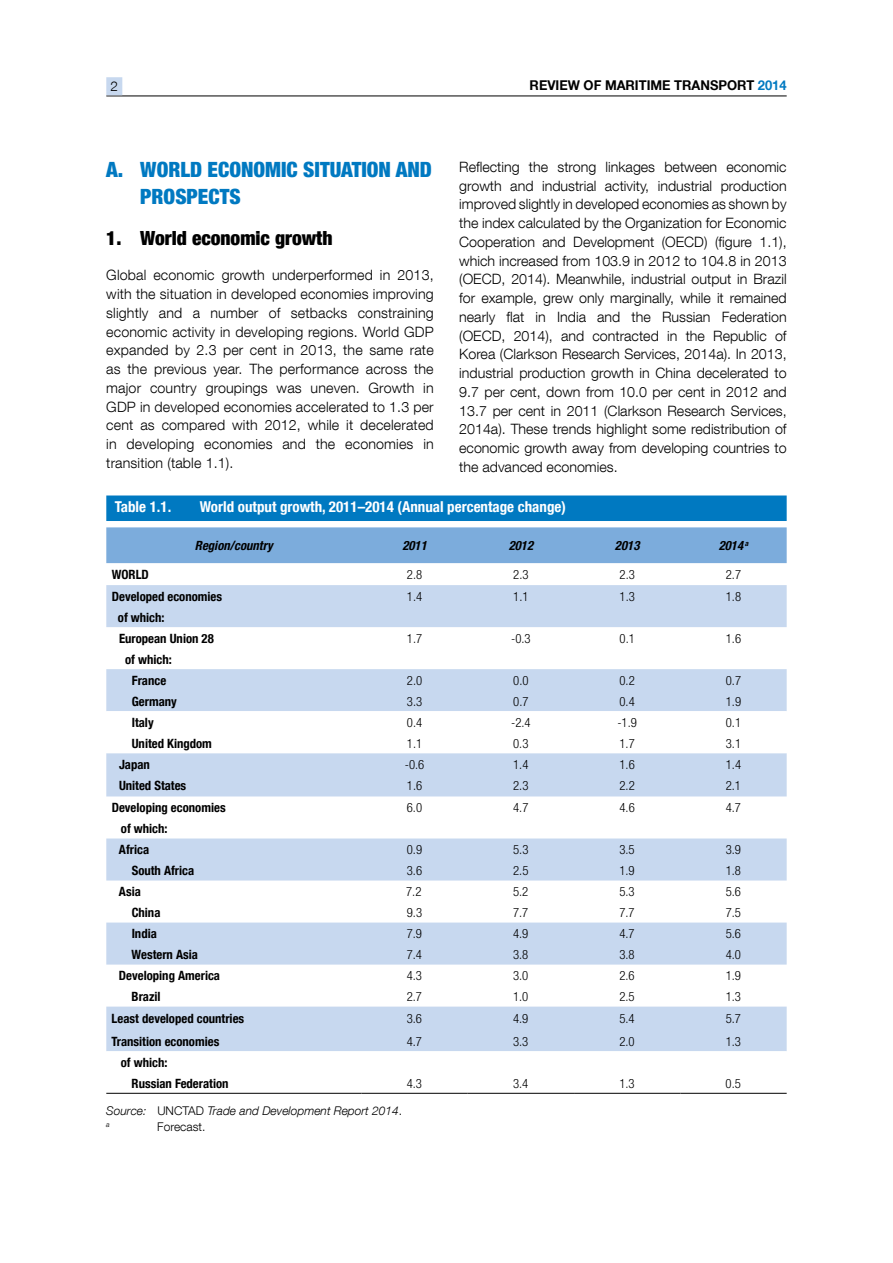
<style>
.page{position:relative;width:893px;height:1263px;background:#fff}
.page>*{position:absolute;margin:0;border:0;box-sizing:border-box;transform-origin:0 0}
.t1{font:900 condensed 21px/27px "Helvetica Neue LT Com";color:#0079c1}
.t2{font:900 condensed 19.5px "Helvetica Neue LT Com";color:#000}
.t3{font:700 condensed 15px "Helvetica Neue LT Com";color:#fff}
.t4{font:300 14.25px/18.8px "Helvetica Neue LT Com";letter-spacing:.005em;color:#000;text-align:justify}
.t5{font:700 13.5px "Helvetica Neue LT Com";color:#000;scale:.96 1}
.t6{font:300 13.5px "Helvetica Neue LT Com";color:#000}
.t7{font:700 condensed 12.75px/21px "Helvetica Neue LT Com";color:#000}
.t8{font:300 condensed 12.75px "Helvetica Neue LT Com";color:#000}
.t9{font:italic 700 condensed 12.75px "Helvetica Neue LT Com";color:#000}
.t10{font:italic 300 12px "Helvetica Neue LT Com";color:#000}
.t11{font:300 12px "Helvetica Neue LT Com";color:#000}
.t12{font:italic 300 7.05px "Helvetica Neue LT Com";color:#000}
.s1{color:#0079c1}
.s2{font-style:normal}
</style>
<div class="page">
<hr style="left:106px;top:96px;width:681px;height:1px;background:#000">
<div style="left:106px;top:77px;width:16px;height:14px;background:#c7d8ef"></div>
<hr style="left:106px;top:91px;width:16px;height:4px;background:#c7d8ef">
<div style="left:106px;top:495px;width:681px;height:26px;background:#0079c1"></div>
<div style="left:106px;top:527px;width:681px;height:36px;background:#7cacdc"></div>
<svg style="left:106px;top:585px;width:681px;height:126px;fill:#c7d8ef"></svg>
<svg style="left:106px;top:753px;width:681px;height:340px"></svg>
<hr style="left:106px;top:1093px;width:255px;height:1px;background:#000">
<hr style="left:361px;top:1093px;width:107px;height:1px;background:#000">
<hr style="left:468px;top:1093px;width:106px;height:1px;background:#000">
<hr style="left:574px;top:1093px;width:106px;height:1px;background:#000">
<hr style="left:680px;top:1093px;width:107px;height:1px;background:#000">
<p class="t6" style="left:111px;top:78px;width:9px">2</p>
<p class="t5" style="left:530px;top:77px;width:269px">REVIEW OF MARITIME TRANSPORT <span class="s1">2014</span></p>
<h1 class="t1" style="left:140px;top:156px;width:293px;text-indent:-34px">A. WORLD ECONOMIC SITUATION AND<br>PROSPECTS</h1>
<h2 class="t2" style="left:106px;top:226px;width:228px">1. World economic growth</h2>
<p class="t4" style="left:106px;top:266px;width:329px">Global economic growth underperformed in 2013, with the situation in developed economies improving slightly and a number of setbacks constraining economic activity in developing regions. World GDP expanded by 2.3 per cent in 2013, the same rate as the previous year. The performance across the major country groupings was uneven. Growth in GDP in developed economies accelerated to 1.3 per cent as compared with 2012, while it decelerated in developing economies and the economies in transition (table 1.1).</p>
<p class="t4" style="left:459px;top:157px;width:329px">Reflecting the strong linkages between economic growth and industrial activity, industrial production improved slightly in developed economies as shown by the index calculated by the Organization for Economic Cooperation and Development (OECD) (figure 1.1), which increased from 103.9 in 2012 to 104.8 in 2013 (OECD, 2014). Meanwhile, industrial output in Brazil for example, grew only marginally, while it remained nearly flat in India and the Russian Federation (OECD, 2014), and contracted in the Republic of Korea (Clarkson Research Services, 2014a). In 2013, industrial production growth in China decelerated to 9.7 per cent, down from 10.0 per cent in 2012 and 13.7 per cent in 2011 (Clarkson Research Services, 2014a). These trends highlight some redistribution of economic growth away from developing countries to the advanced economies.</p>
<p class="t3" style="left:115px;top:498px;width:58px">Table 1.1.</p>
<p class="t3" style="left:200px;top:498px;width:368px">World output growth, 2011–2014 (Annual percentage change)</p>
<p class="t9" style="left:195px;top:538px;width:79px">Region/country</p>
<p class="t9" style="left:402px;top:538px;width:26px">2011</p>
<p class="t9" style="left:509px;top:538px;width:26px">2012</p>
<p class="t9" style="left:615px;top:538px;width:26px">2013</p>
<p class="t9" style="left:719px;top:538px;width:31px">2014 <sup>a</sup></p>
<p class="t7" style="left:112px;top:564px;width:39px">WORLD</p>
<p class="t8" style="left:407px;top:567px;width:17px">2.8</p>
<p class="t8" style="left:513px;top:567px;width:17px">2.3</p>
<p class="t8" style="left:620px;top:567px;width:17px">2.3</p>
<p class="t8" style="left:726px;top:567px;width:17px">2.7</p>
<p class="t7" style="left:112px;top:586px;width:112px">Developed economies</p>
<p class="t8" style="left:407px;top:589px;width:17px">1.4</p>
<p class="t8" style="left:513px;top:589px;width:17px">1.1</p>
<p class="t8" style="left:619px;top:589px;width:17px">1.3</p>
<p class="t8" style="left:726px;top:589px;width:17px">1.8</p>
<p class="t7" style="left:118px;top:607px;width:97px">of which:<br>European Union 28</p>
<p class="t8" style="left:407px;top:631px;width:17px">1.7</p>
<p class="t8" style="left:511px;top:631px;width:21px">-0.3</p>
<p class="t8" style="left:619px;top:631px;width:17px">0.1</p>
<p class="t8" style="left:726px;top:631px;width:17px">1.6</p>
<p class="t7" style="left:125px;top:649px;width:48px;text-align:center">of which:<br>France</p>
<p class="t8" style="left:407px;top:673px;width:17px">2.0</p>
<p class="t8" style="left:513px;top:673px;width:17px">0.0</p>
<p class="t8" style="left:619px;top:673px;width:17px">0.2</p>
<p class="t8" style="left:726px;top:673px;width:17px">0.7</p>
<p class="t7" style="left:132px;top:691px;width:47px">Germany</p>
<p class="t8" style="left:407px;top:694px;width:17px">3.3</p>
<p class="t8" style="left:513px;top:694px;width:17px">0.7</p>
<p class="t8" style="left:619px;top:694px;width:17px">0.4</p>
<p class="t8" style="left:726px;top:694px;width:17px">1.9</p>
<p class="t7" style="left:132px;top:712px;width:23px">Italy</p>
<p class="t8" style="left:407px;top:715px;width:17px">0.4</p>
<p class="t8" style="left:511px;top:715px;width:21px">-2.4</p>
<p class="t8" style="left:617px;top:715px;width:21px">-1.9</p>
<p class="t8" style="left:726px;top:715px;width:17px">0.1</p>
<p class="t7" style="left:132px;top:733px;width:82px">United Kingdom</p>
<p class="t8" style="left:407px;top:736px;width:17px">1.1</p>
<p class="t8" style="left:513px;top:736px;width:17px">0.3</p>
<p class="t8" style="left:619px;top:736px;width:17px">1.7</p>
<p class="t8" style="left:726px;top:736px;width:17px">3.1</p>
<p class="t7" style="left:119px;top:754px;width:32px">Japan</p>
<p class="t8" style="left:405px;top:757px;width:21px">-0.6</p>
<p class="t8" style="left:513px;top:757px;width:17px">1.4</p>
<p class="t8" style="left:619px;top:757px;width:17px">1.6</p>
<p class="t8" style="left:726px;top:757px;width:17px">1.4</p>
<p class="t7" style="left:119px;top:775px;width:69px">United States</p>
<p class="t8" style="left:407px;top:778px;width:17px">1.6</p>
<p class="t8" style="left:513px;top:778px;width:17px">2.3</p>
<p class="t8" style="left:619px;top:778px;width:17px">2.2</p>
<p class="t8" style="left:726px;top:778px;width:17px">2.1</p>
<p class="t7" style="left:112px;top:797px;width:115px">Developing economies</p>
<p class="t8" style="left:407px;top:800px;width:17px">6.0</p>
<p class="t8" style="left:513px;top:800px;width:17px">4.7</p>
<p class="t8" style="left:619px;top:800px;width:17px">4.6</p>
<p class="t8" style="left:726px;top:800px;width:17px">4.7</p>
<p class="t7" style="left:119px;top:818px;width:50px">of which:<br>Africa</p>
<p class="t8" style="left:407px;top:842px;width:17px">0.9</p>
<p class="t8" style="left:513px;top:842px;width:17px">5.3</p>
<p class="t8" style="left:619px;top:842px;width:17px">3.5</p>
<p class="t8" style="left:726px;top:842px;width:17px">3.9</p>
<p class="t7" style="left:132px;top:860px;width:64px">South Africa</p>
<p class="t8" style="left:407px;top:863px;width:17px">3.6</p>
<p class="t8" style="left:513px;top:863px;width:17px">2.5</p>
<p class="t8" style="left:619px;top:863px;width:17px">1.9</p>
<p class="t8" style="left:726px;top:863px;width:17px">1.8</p>
<p class="t7" style="left:119px;top:881px;width:23px">Asia</p>
<p class="t8" style="left:406px;top:884px;width:17px">7.2</p>
<p class="t8" style="left:513px;top:884px;width:17px">5.2</p>
<p class="t8" style="left:619px;top:884px;width:17px">5.3</p>
<p class="t8" style="left:726px;top:884px;width:17px">5.6</p>
<p class="t7" style="left:132px;top:902px;width:30px">China</p>
<p class="t8" style="left:407px;top:905px;width:17px">9.3</p>
<p class="t8" style="left:513px;top:905px;width:17px">7.7</p>
<p class="t8" style="left:619px;top:905px;width:17px">7.7</p>
<p class="t8" style="left:726px;top:905px;width:17px">7.5</p>
<p class="t7" style="left:132px;top:923px;width:27px">India</p>
<p class="t8" style="left:407px;top:926px;width:17px">7.9</p>
<p class="t8" style="left:513px;top:926px;width:17px">4.9</p>
<p class="t8" style="left:619px;top:926px;width:17px">4.7</p>
<p class="t8" style="left:726px;top:926px;width:17px">5.6</p>
<p class="t7" style="left:132px;top:944px;width:68px">Western Asia</p>
<p class="t8" style="left:407px;top:947px;width:17px">7.4</p>
<p class="t8" style="left:513px;top:947px;width:17px">3.8</p>
<p class="t8" style="left:619px;top:947px;width:17px">3.8</p>
<p class="t8" style="left:726px;top:947px;width:17px">4.0</p>
<p class="t7" style="left:119px;top:965px;width:103px">Developing America</p>
<p class="t8" style="left:407px;top:968px;width:17px">4.3</p>
<p class="t8" style="left:513px;top:968px;width:17px">3.0</p>
<p class="t8" style="left:619px;top:968px;width:17px">2.6</p>
<p class="t8" style="left:726px;top:968px;width:17px">1.9</p>
<p class="t7" style="left:132px;top:986px;width:31px">Brazil</p>
<p class="t8" style="left:407px;top:989px;width:17px">2.7</p>
<p class="t8" style="left:513px;top:989px;width:17px">1.0</p>
<p class="t8" style="left:619px;top:989px;width:17px">2.5</p>
<p class="t8" style="left:726px;top:989px;width:17px">1.3</p>
<p class="t7" style="left:112px;top:1008px;width:134px">Least developed countries</p>
<p class="t8" style="left:407px;top:1011px;width:17px">3.6</p>
<p class="t8" style="left:513px;top:1011px;width:17px">4.9</p>
<p class="t8" style="left:619px;top:1011px;width:17px">5.4</p>
<p class="t8" style="left:726px;top:1011px;width:17px">5.7</p>
<p class="t7" style="left:112px;top:1031px;width:109px">Transition economies</p>
<p class="t8" style="left:407px;top:1034px;width:17px">4.7</p>
<p class="t8" style="left:513px;top:1034px;width:17px">3.3</p>
<p class="t8" style="left:619px;top:1034px;width:17px">2.0</p>
<p class="t8" style="left:726px;top:1034px;width:17px">1.3</p>
<p class="t7" style="left:132px;top:1052px;width:98px;text-indent:-11px">of which:<br>Russian Federation</p>
<p class="t8" style="left:407px;top:1076px;width:17px">4.3</p>
<p class="t8" style="left:513px;top:1076px;width:17px">3.4</p>
<p class="t8" style="left:619px;top:1076px;width:17px">1.3</p>
<p class="t8" style="left:726px;top:1076px;width:17px">0.5</p>
<p class="t10" style="left:106px;top:1103px;width:297px">Source: <span class="s2">UNCTAD</span> Trade and Development Report 2014<span class="s2">.</span></p>
<p class="t12" style="left:106px;top:1120px;width:5px">a</p>
<p class="t11" style="left:157px;top:1119px;width:50px">Forecast.</p>
</div>
